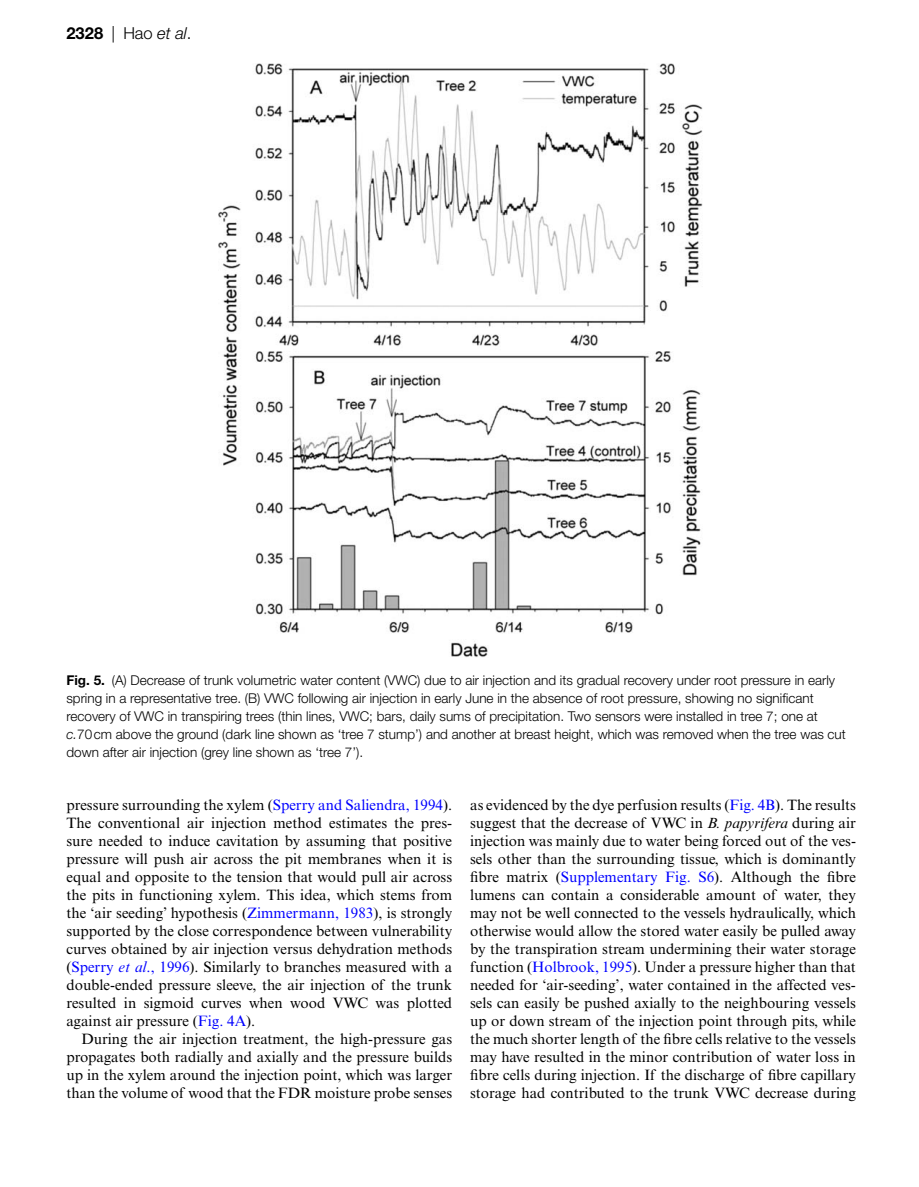
<style>
.page{position:relative;width:919px;height:1187px;background:#fff}
.page>*{position:absolute;margin:0;border:0;box-sizing:border-box;transform-origin:0 0}
.t1{font:300 16.5px "Helvetica Neue LT Std";color:#000}
.t2{font:15px/18px "Times New Roman MT Std";color:#000;text-align:justify}
.t3{font:300 13.5px/18px "Helvetica Neue LT Std";color:#000}
.s1{font-weight:700}
.s2{font-style:italic}
.s3{color:#00f}
.s4{font-style:italic;color:#00f}
</style>
<div class="page">
<img style="left:218px;top:63px;width:485px;height:594px">
<p class="t1" style="left:66px;top:23px;width:127px"><span class="s1">2328</span> | Hao <span class="s2">et al</span>.</p>
<p class="t3" style="left:66px;top:670px;width:780px"><span class="s1">Fig. 5.</span> (A) Decrease of trunk volumetric water content (VWC) due to air injection and its gradual recovery under root pressure in early spring in a representative tree. (B) VWC following air injection in early June in the absence of root pressure, showing no significant recovery of VWC in transpiring trees (thin lines, VWC; bars, daily sums of precipitation. Two sensors were installed in tree 7; one at <span class="s2">c.</span>70cm above the ground (dark line shown as ‘tree 7 stump’) and another at breast height, which was removed when the tree was cut down after air injection (grey line shown as ‘tree 7’).</p>
<p class="t2" style="left:66px;top:795px;width:387px">pressure surrounding the xylem (<span class="s3">Sperry and Saliendra, 1994</span>).<br>The conventional air injection method estimates the pres&shy;sure needed to induce cavitation by assuming that positive pressure will push air across the pit membranes when it is equal and opposite to the tension that would pull air across the pits in functioning xylem. This idea, which stems from the ‘air seeding’ hypothesis (<span class="s3">Zimmermann, 1983</span>), is strongly supported by the close correspondence between vulnerability curves obtained by air injection versus dehydration methods (<span class="s3">Sperry</span> <span class="s4">et al</span><span class="s3">., 1996</span>). Similarly to branches measured with a double-ended pressure sleeve, the air injection of the trunk resulted in sigmoid curves when wood VWC was plotted against air pressure (<span class="s3">Fig. 4A</span>).</p>
<p class="t2" style="left:66px;top:1029px;width:387px;text-indent:15px">During the air injection treatment, the high-pressure gas propagates both radially and axially and the pressure builds up in the xylem around the injection point, which was larger than the volume of wood that the FDR moisture probe senses</p>
<p class="t2" style="left:470px;top:795px;width:387px">as evidenced by the dye perfusion results (<span class="s3">Fig. 4B</span>). The results suggest that the decrease of VWC in <span class="s2">B. papyrifera</span> during air injection was mainly due to water being forced out of the ves&shy;sels other than the surrounding tissue, which is dominantly fibre matrix (<span class="s3">Supplementary Fig. S6</span>). Although the fibre lumens can contain a considerable amount of water, they may not be well connected to the vessels hydraulically, which otherwise would allow the stored water easily be pulled away by the transpiration stream undermining their water storage function (<span class="s3">Holbrook, 1995</span>). Under a pressure higher than that needed for ‘air-seeding’, water contained in the affected ves&shy;sels can easily be pushed axially to the neighbouring vessels up or down stream of the injection point through pits, while the much shorter length of the fibre cells relative to the vessels may have resulted in the minor contribution of water loss in fibre cells during injection. If the discharge of fibre capillary storage had contributed to the trunk VWC decrease during</p>
</div>
